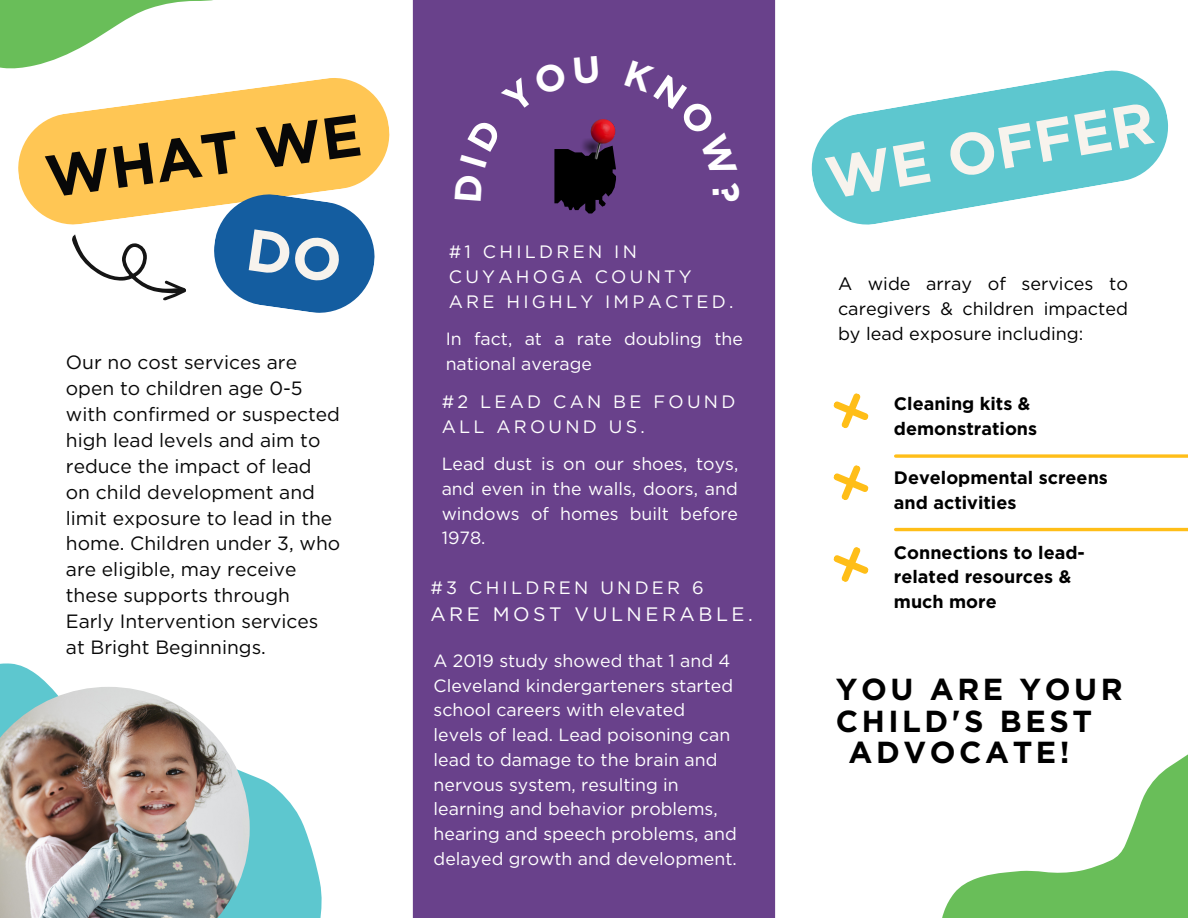
<style>
.page{position:relative;width:1188px;height:918px;background:#fff}
.page>*{position:absolute;margin:0;border:0;box-sizing:border-box;transform-origin:0 0}
.t1{font:700 58.8px "Gotham";color:#f7f3ed}
.t2{font:700 58.8px "Gotham";color:#080808}
.t3{font:700 30.45px "Gotham";letter-spacing:.115em;color:#000}
.t4{font:19.5px "Gotham";letter-spacing:.18em;color:#fff}
.t5{font:19.2px/25.8px "Gotham";color:#080808}
.t6{font:700 18px/24.8px "Gotham";color:#000}
.t7{font:18px/24.8px "Gotham";letter-spacing:.18em;color:#fff}
.t8{font:18px/24.8px "Gotham";color:#000;text-align:justify}
.t9{font:17.7px/24.8px "Gotham";color:#fff}
</style>
<div class="page">
<div style="left:413px;top:0;width:362px;height:918px;background:#69418b"></div>
<svg style="left:18px;top:78px;width:372px;height:147px;fill:#ffc654"></svg>
<svg style="left:72px;top:234px;width:114px;height:67px"></svg>
<img style="left:616px;top:115px;width:5px;height:44px">
<svg style="left:811px;top:70px;width:357px;height:155px;fill:#5dc7cf"></svg>
<hr style="left:896px;top:528px;width:292px;height:3px;background:#ffbe18">
<svg style="left:896px;top:454px;width:292px;height:4px"></svg>
<svg style="left:833px;top:393px;width:36px;height:36px"></svg>
<svg style="left:833px;top:465px;width:36px;height:35px"></svg>
<svg style="left:833px;top:547px;width:36px;height:35px"></svg>
<svg style="left:942px;top:754px;width:246px;height:164px"></svg>
<svg style="left:0;top:0;width:294px;height:133px"></svg>
<svg style="left:0;top:663px;width:322px;height:255px"></svg>
<img style="left:0;top:687px;width:250px;height:231px">
<svg style="left:207px;top:187px;width:175px;height:126px"></svg>
<svg style="left:454px;top:55px;width:162px;height:159px"></svg>
<div style="left:625px;top:60px;width:115px;height:142px;background:#69418b"></div>
<h1 class="t2" style="left:41px;top:142px;width:320px;rotate:-8deg">WHAT WE</h1>
<p class="t5" style="left:66px;top:349px;width:276px">Our no cost services are open to children age 0-5 with confirmed or suspected high lead levels and aim to reduce the impact of lead on child development and limit exposure to lead in the home. Children under 3, who are eligible, may receive these supports through<br>Early Intervention services at Bright Beginnings.</p>
<p class="t7" style="left:449px;top:239px;width:286px">#1 CHILDREN IN<br>CUYAHOGA COUNTY<br>ARE HIGHLY IMPACTED.</p>
<p class="t9" style="left:446px;top:327px;width:299px">In fact, at a rate doubling the national average</p>
<p class="t7" style="left:442px;top:389px;width:295px">#2 LEAD CAN BE FOUND<br>ALL AROUND US.</p>
<p class="t9" style="left:442px;top:451px;width:298px;text-align:justify">Lead dust is on our shoes, toys, and even in the walls, doors, and windows of homes built before 1978.</p>
<p class="t7" style="left:430px;top:575px;width:275px">#3 CHILDREN UNDER 6</p>
<p class="t4" style="left:430px;top:602px;width:324px">ARE MOST VULNERABLE.</p>
<p class="t9" style="left:434px;top:648px;width:305px">A 2019 study showed that 1 and 4<br>Cleveland kindergarteners started school careers with elevated levels of lead. Lead poisoning can lead to damage to the brain and nervous system, resulting in learning and behavior problems, hearing and speech problems, and delayed growth and development.</p>
<h1 class="t1" style="left:820px;top:144px;width:333px;rotate:-10deg">WE OFFER</h1>
<p class="t8" style="left:838px;top:271px;width:292px">A wide array of services to caregivers &amp; children impacted by lead exposure including:</p>
<p class="t6" style="left:894px;top:391px;width:145px">Cleaning kits &amp; demonstrations</p>
<p class="t6" style="left:894px;top:466px;width:215px">Developmental screens and activities</p>
<p class="t6" style="left:894px;top:540px;width:192px">Connections to lead&shy;related resources &amp; much more</p>
<h2 class="t3" style="left:836px;top:671px;width:288px">YOU ARE YOUR</h2>
<h2 class="t3" style="left:836px;top:702px;width:258px">CHILD'S BEST</h2>
<h2 class="t3" style="left:849px;top:734px;width:223px">ADVOCATE!</h2>
</div>
